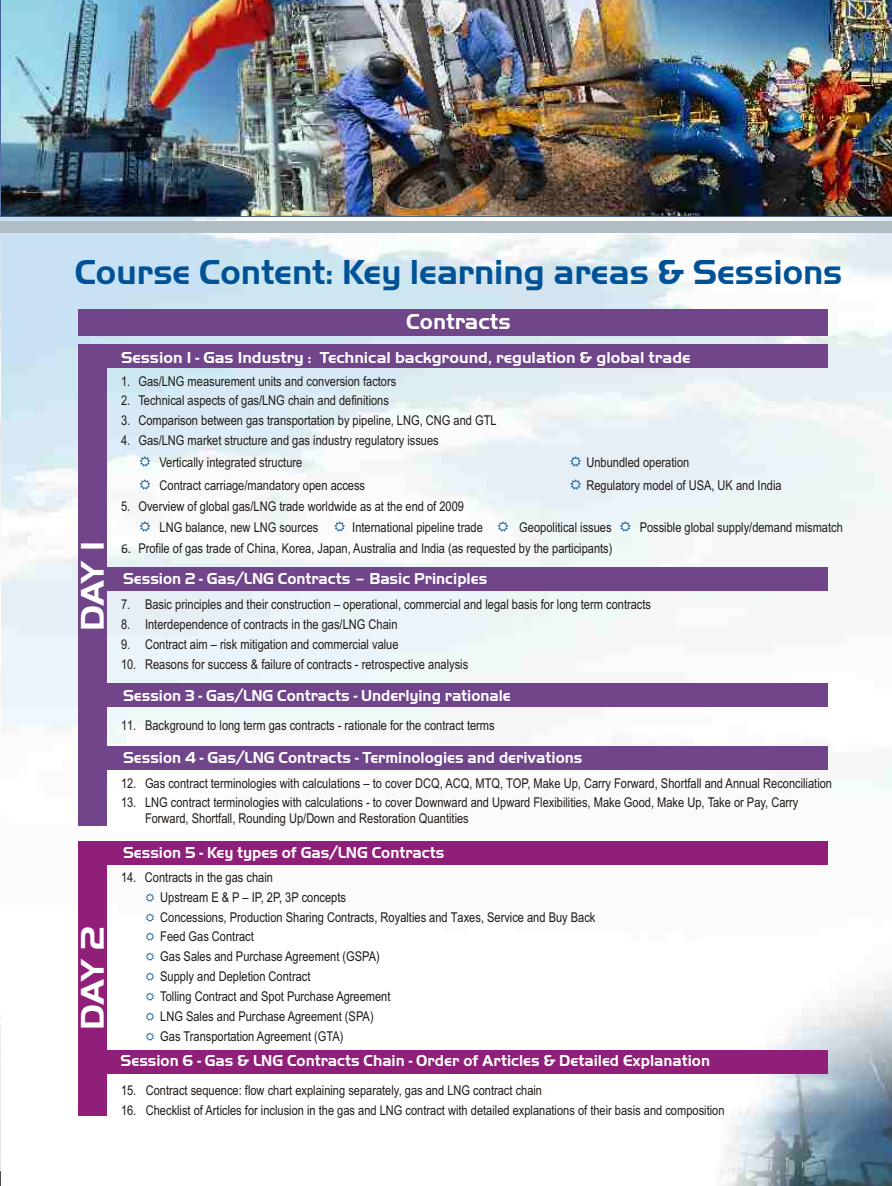
<style>
.page{position:relative;width:892px;height:1186px;background:#fff}
.page>*{position:absolute;margin:0;border:0;box-sizing:border-box;transform-origin:0 0}
.t1{font:700 36px "Handel Got D";color:#005296}
.t2{font:700 34.05px "Handel Got D";letter-spacing:-.065em;color:#fff;scale:1.06 1}
.t3{font:700 22.5px "Handel Got D";color:#fff}
.t4{font:700 16.5px "Handel Got D";color:#fff;scale:.94 1}
.t5{font:700 16.5px "Handel Got D";color:#fff}
.t6{font:13.5px/19.8px "Arial Narrow";color:#1f1a17}
.s1{font-family:"Calibri"}
</style>
<div class="page">
<img style="left:0;top:232px;width:1px;height:251px">
<img style="left:0;top:1015px;width:1px;height:171px">
<svg style="left:0;top:0;width:1px;height:221px"></svg>
<img style="left:1px;top:217px;width:891px;height:899px">
<img style="left:1px;top:0;width:891px;height:217px">
<img style="left:703px;top:901px;width:189px;height:285px">
<div style="left:0;top:221px;width:892px;height:11px;background:#b0bdc4"></div>
<div style="left:78px;top:310px;width:750px;height:26px;background:#70458a"></div>
<div style="left:78px;top:344px;width:750px;height:24px;background:#70458a"></div>
<div style="left:78px;top:567px;width:750px;height:23px;background:#70458a"></div>
<div style="left:78px;top:683px;width:750px;height:24px;background:#70458a"></div>
<div style="left:78px;top:747px;width:750px;height:23px;background:#70458a"></div>
<div style="left:78px;top:1050px;width:750px;height:23px;background:#8f1f78"></div>
<div style="left:78px;top:841px;width:750px;height:23px;background:#8f1f78"></div>
<div style="left:78px;top:349px;width:29px;height:476px;background:#70458a"></div>
<div style="left:78px;top:841px;width:29px;height:274px;background:#8f1f78"></div>
<svg style="left:140px;top:479px;width:10px;height:11px"></svg>
<svg style="left:140px;top:456px;width:10px;height:11px"></svg>
<svg style="left:570px;top:456px;width:11px;height:11px"></svg>
<svg style="left:570px;top:479px;width:11px;height:11px"></svg>
<svg style="left:140px;top:521px;width:10px;height:10px"></svg>
<svg style="left:334px;top:521px;width:11px;height:10px"></svg>
<svg style="left:498px;top:521px;width:10px;height:10px"></svg>
<svg style="left:620px;top:521px;width:10px;height:10px"></svg>
<svg style="left:146px;top:1032px;width:8px;height:8px"></svg>
<svg style="left:146px;top:893px;width:8px;height:8px"></svg>
<svg style="left:146px;top:913px;width:8px;height:8px"></svg>
<svg style="left:146px;top:932px;width:8px;height:9px"></svg>
<svg style="left:146px;top:952px;width:8px;height:9px"></svg>
<svg style="left:146px;top:972px;width:8px;height:9px"></svg>
<svg style="left:146px;top:992px;width:8px;height:9px"></svg>
<svg style="left:146px;top:1012px;width:8px;height:8px"></svg>
<h1 class="t1" style="left:75px;top:255px;width:769px">Course Content: Key learning areas &amp; Sessions</h1>
<h3 class="t3" style="left:406px;top:310px;width:106px">Contracts</h3>
<p class="t5" style="left:121px;top:349px;width:571px">Session 1 - Gas Industry : Technical background, regulation &amp; global trade</p>
<h2 class="t2" style="left:76px;top:631px;width:86px;rotate:-90deg">DAY 1</h2>
<h2 class="t2" style="left:76px;top:1029px;width:99px;rotate:-90deg">DAY 2</h2>
<p class="t6" style="left:121px;top:372px;width:277px">1. Gas/LNG measurement units and conversion factors</p>
<p class="t6" style="left:121px;top:392px;width:269px">2. Technical aspects of gas/LNG chain and definitions</p>
<p class="t6" style="left:121px;top:412px;width:377px">3. Comparison between gas transportation by pipeline, LNG, CNG and GTL</p>
<p class="t6" style="left:159px;top:430px;width:281px;line-height:22.2px;text-indent:-39px">4. Gas/LNG market structure and gas industry regulatory issues<br>Vertically integrated structure</p>
<p class="t6" style="left:586px;top:454px;width:104px">Unbundled operation</p>
<p class="t6" style="left:159px;top:477px;width:207px">Contract carriage/mandatory open access</p>
<p class="t6" style="left:586px;top:477px;width:197px">Regulatory model of USA, UK and India</p>
<p class="t6" style="left:159px;top:496px;width:306px;line-height:21.1px;text-indent:-39px">5. Overview of global gas/LNG trade worldwide as at the end of 2009<br>LNG balance, new LNG sources</p>
<p class="t6" style="left:352px;top:518px;width:132px">International pipeline trade</p>
<p class="t6" style="left:519px;top:518px;width:94px">Geopolitical issues</p>
<p class="t6" style="left:639px;top:518px;width:205px">Possible global supply/demand mismatch</p>
<p class="t6" style="left:121px;top:539px;width:493px"><span class="s1">6.</span> Profile of gas trade of China, Korea, Japan, Australia and India (as requested by the participants)</p>
<p class="t4" style="left:123px;top:570px;width:389px">Session 2 - Gas/LNG Contracts – Basic Principles</p>
<p class="t6" style="left:121px;top:596px;width:531px">7. Basic principles and their construction – operational, commercial and legal basis for long term contracts</p>
<p class="t6" style="left:121px;top:615px;width:278px">8. Interdependence of contracts in the gas/LNG Chain</p>
<p class="t6" style="left:121px;top:635px;width:279px">9. Contract aim – risk mitigation and commercial value</p>
<p class="t6" style="left:121px;top:655px;width:349px">10. Reasons for success &amp; failure of contracts - retrospective analysis</p>
<p class="t4" style="left:123px;top:687px;width:414px">Session 3 - Gas/LNG Contracts - Underlying rationale</p>
<p class="t6" style="left:121px;top:716px;width:375px">11. Background to long term gas contracts - rationale for the contract terms</p>
<p class="t4" style="left:123px;top:750px;width:490px">Session 4 - Gas/LNG Contracts - Terminologies and derivations</p>
<p class="t6" style="left:121px;top:774px;width:712px">12. Gas contract terminologies with calculations – to cover DCQ, ACQ, MTQ, TOP, Make Up, Carry Forward, Shortfall and Annual Reconciliation</p>
<p class="t6" style="left:145px;top:796px;width:655px;line-height:15.3px;text-indent:-24px">13. LNG contract terminologies with calculations - to cover Downward and Upward Flexibilities, Make Good, Make Up, Take or Pay, Carry<br>Forward, Shortfall, Rounding Up/Down and Restoration Quantities</p>
<p class="t4" style="left:123px;top:844px;width:343px">Session 5 - Key types of Gas/LNG Contracts</p>
<p class="t6" style="left:160px;top:868px;width:437px;text-indent:-39px">14. Contracts in the gas chain<br>Upstream E &amp; P – IP, 2P, 3P concepts<br>Concessions, Production Sharing Contracts, Royalties and Taxes, Service and Buy Back Feed Gas Contract<br>Gas Sales and Purchase Agreement (GSPA)<br>Supply and Depletion Contract<br>Tolling Contract and Spot Purchase Agreement<br>LNG Sales and Purchase Agreement (SPA)<br>Gas Transportation Agreement (GTA)</p>
<p class="t4" style="left:121px;top:1052px;width:628px">Session 6 - Gas &amp; LNG Contracts Chain - Order of Articles &amp; Detailed Explanation</p>
<p class="t6" style="left:121px;top:1081px;width:422px">15. Contract sequence: flow chart explaining separately, gas and LNG contract chain</p>
<p class="t6" style="left:121px;top:1101px;width:605px">16. Checklist of Articles for inclusion in the gas and LNG contract with detailed explanations of their basis and composition</p>
</div>
